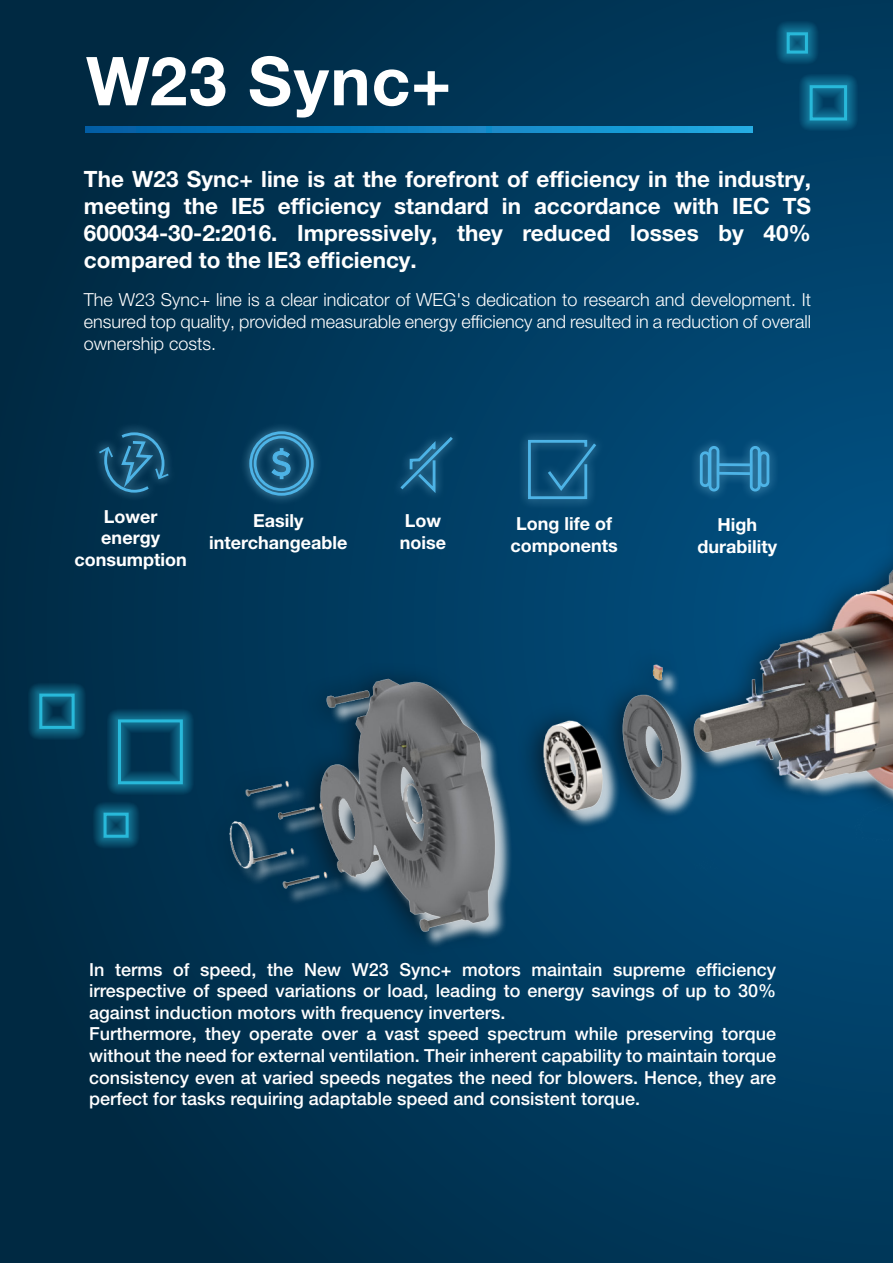
<style>
.page{position:relative;width:893px;height:1263px;background:#fff}
.page>*{position:absolute;margin:0;border:0;box-sizing:border-box;transform-origin:0 0}
._07___Introduction_HN35_11pt{font:700 67.5px "Helvetica Neue LT Pro";letter-spacing:.025em;color:#fff}
._11___HeadTable_CENTERED_HN67_6pt{font:700 22.5px/27px "Helvetica Neue LT Pro";color:#fff;text-align:justify}
._11___HeadTable_CENTERED_HN67_6pt-2{font:500 18px/21.6px "Helvetica Neue LT Pro";color:#fff;text-align:justify}
._11___HeadTable_CENTERED_HN67_6pt-3{font:300 18px/21.6px "Helvetica Neue LT Pro";color:#fff;text-align:justify}
._11___HeadTable_CENTERED_HN67_6pt-4{font:700 18px/21.6px "Helvetica Neue LT Pro";color:#fff;text-align:center}
</style>
<div class="page">
<div style="left:0;top:0;width:893px;height:1263px;background:linear-gradient(to right,#002942,#00426a)"></div>
<img style="left:186px;top:340px;width:707px;height:905px">
<svg style="left:86px;top:126px;width:667px;height:7px;background:#0e82c1"></svg>
<svg style="left:107px;top:708px;width:87px;height:87px;background:#074968"></svg>
<div style="left:118px;top:719px;width:65px;height:65px;border:3px solid #28b9da"></div>
<svg style="left:92px;top:801px;width:48px;height:48px;background:#084d6a"></svg>
<div style="left:104px;top:813px;width:25px;height:25px;border:3px solid #28b9da"></div>
<svg style="left:28px;top:682px;width:58px;height:58px;background:#084c68"></svg>
<div style="left:39px;top:693px;width:36px;height:36px;border:3px solid #28b9da"></div>
<svg style="left:798px;top:74px;width:60px;height:58px;background:#08587c"></svg>
<div style="left:810px;top:85px;width:37px;height:35px;border:3px solid #28b9da"></div>
<svg style="left:775px;top:21px;width:44px;height:44px;background:#085477"></svg>
<div style="left:787px;top:32px;width:21px;height:22px;border:3px solid #28b9da"></div>
<div style="left:90px;top:423px;width:87px;height:79px;background:#00314f"></div>
<svg style="left:99px;top:431px;width:70px;height:63px"></svg>
<div style="left:240px;top:422px;width:83px;height:83px;background:#81c4e2;opacity:.75"></div>
<div style="left:254px;top:436px;width:55px;height:55px;border:3px solid #4db3e6;border-radius:50%"></div>
<div style="left:249px;top:431px;width:65px;height:65px;border:3px solid #4db3e6;border-radius:50%"></div>
<svg style="left:271px;top:448px;width:20px;height:31px"></svg>
<div style="left:392px;top:428px;width:69px;height:73px;background:#003d62"></div>
<svg style="left:400px;top:436px;width:54px;height:59px"></svg>
<div style="left:518px;top:430px;width:87px;height:78px;background:#81c4e2;opacity:.75"></div>
<svg style="left:527px;top:438px;width:72px;height:62px;background:#17608a"></svg>
<div style="left:690px;top:437px;width:89px;height:63px;background:#81c4e2;opacity:.75"></div>
<div style="left:700px;top:451px;width:11px;height:36px;border:3px solid #4db3e6;border-radius:4px"></div>
<div style="left:709px;top:446px;width:10px;height:45px;border:3px solid #4db3e6;border-radius:4px"></div>
<div style="left:758px;top:451px;width:11px;height:36px;border:3px solid #4db3e6;border-radius:4px"></div>
<div style="left:750px;top:446px;width:11px;height:45px;border:3px solid #4db3e6;border-radius:4px"></div>
<hr style="left:718px;top:463px;width:34px;height:3px;background:#4db3e6">
<hr style="left:718px;top:472px;width:33px;height:3px;background:#4db3e6">
<p class="_07___Introduction_HN35_11pt" style="left:86px;top:39px;width:367px">W23 Sync+</p>
<p class="_11___HeadTable_CENTERED_HN67_6pt" style="left:84px;top:165px;width:729px">The W23 Sync+ line is at the forefront of efficiency in the industry, meeting the IE5 efficiency standard in accordance with IEC TS 600034-30-2:2016. Impressively, they reduced losses by 40% compared to the IE3 efficiency.</p>
<p class="_11___HeadTable_CENTERED_HN67_6pt-3" style="left:84px;top:289px;width:729px">The W23 Sync+ line is a clear indicator of WEG's dedication to research and development. It ensured top quality, provided measurable energy efficiency and resulted in a reduction of overall ownership costs.</p>
<p class="_11___HeadTable_CENTERED_HN67_6pt-4" style="left:104px;top:505px;width:55px">Lower</p>
<p class="_11___HeadTable_CENTERED_HN67_6pt-4" style="left:101px;top:527px;width:60px">energy</p>
<p class="_11___HeadTable_CENTERED_HN67_6pt-4" style="left:75px;top:548px;width:114px">consumption</p>
<p class="_11___HeadTable_CENTERED_HN67_6pt-4" style="left:209px;top:510px;width:140px">Easily interchangeable</p>
<p class="_11___HeadTable_CENTERED_HN67_6pt-4" style="left:405px;top:510px;width:38px">Low</p>
<p class="_11___HeadTable_CENTERED_HN67_6pt-4" style="left:400px;top:531px;width:48px">noise</p>
<p class="_11___HeadTable_CENTERED_HN67_6pt-4" style="left:510px;top:512px;width:109px">Long life of components</p>
<p class="_11___HeadTable_CENTERED_HN67_6pt-4" style="left:718px;top:514px;width:41px">High</p>
<p class="_11___HeadTable_CENTERED_HN67_6pt-4" style="left:698px;top:535px;width:81px">durability</p>
<p class="_11___HeadTable_CENTERED_HN67_6pt-2" style="left:89px;top:958px;width:688px">In terms of speed, the New W23 Sync+ motors maintain supreme efficiency irrespective of speed variations or load, leading to energy savings of up to 30% against induction motors with frequency inverters.</p>
<p class="_11___HeadTable_CENTERED_HN67_6pt-2" style="left:89px;top:1023px;width:688px">Furthermore, they operate over a vast speed spectrum while preserving torque without the need for external ventilation. Their inherent capability to maintain torque consistency even at varied speeds negates the need for blowers. Hence, they are perfect for tasks requiring adaptable speed and consistent torque.</p>
</div>
